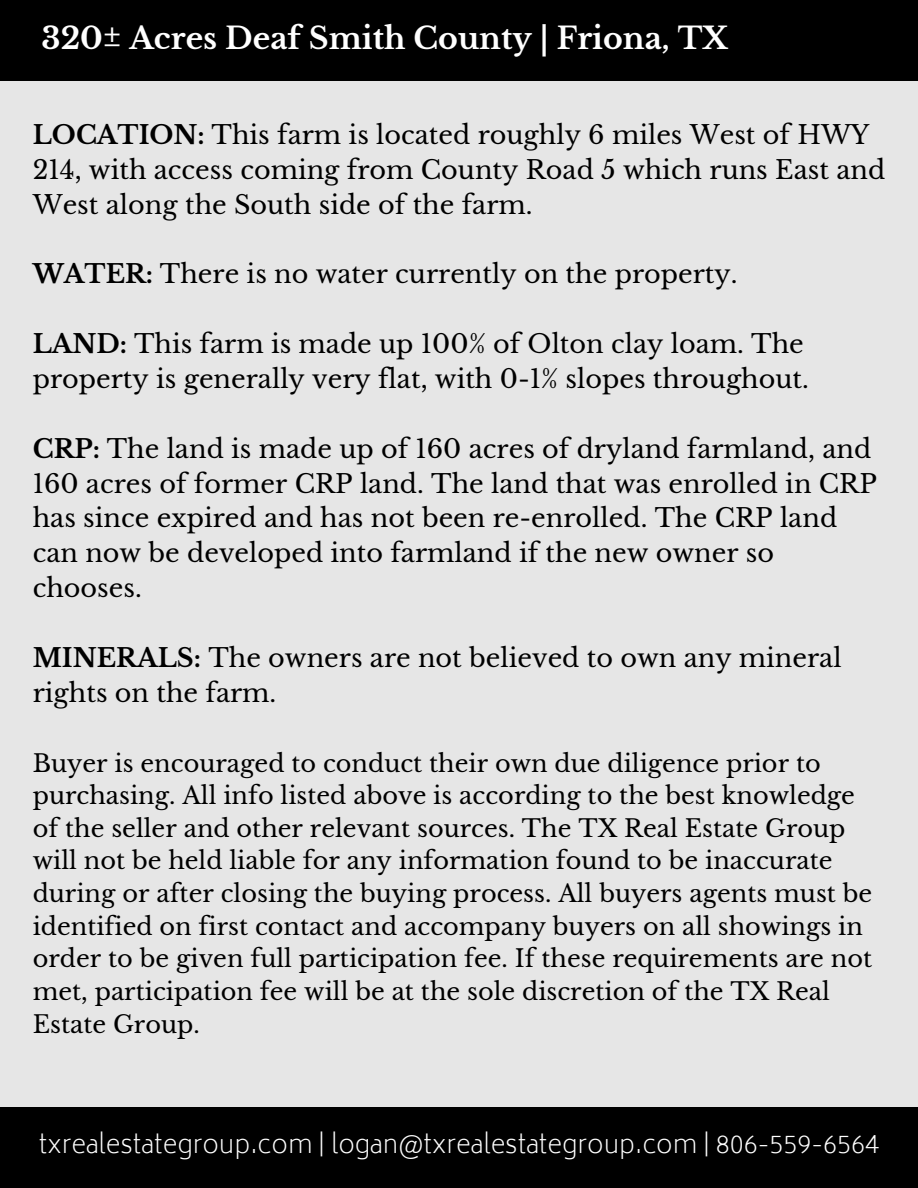
<style>
.page{position:relative;width:918px;height:1188px;background:#e6e6e6}
.page>*{position:absolute;margin:0;border:0;box-sizing:border-box;transform-origin:0 0}
.t1{font:700 30px "Libre Baskerville";color:#fff}
.t2{font:25.5px/34.8px "Libre Baskerville";color:#000}
.t3{font:200 25.5px "Biryani";color:#fff}
.t4{font:24px/32.7px "Libre Baskerville";color:#000}
.s1{font-weight:700}
</style>
<div class="page">
<div style="left:0;top:1107px;width:918px;height:81px;background:#000"></div>
<div style="left:0;top:0;width:918px;height:81px;background:#000"></div>
<p class="t1" style="left:42px;top:20px;width:688px">320± Acres Deaf Smith County | Friona, TX</p>
<p class="t2" style="left:33px;top:117px;width:854px"><span class="s1">LOCATION:</span> This farm is located roughly 6 miles West of HWY<br>214, with access coming from County Road 5 which runs East and<br>West along the South side of the farm.</p>
<p class="t2" style="left:33px;top:257px;width:706px"><span class="s1">WATER:</span> There is no water currently on the property.</p>
<p class="t2" style="left:33px;top:327px;width:778px"><span class="s1">LAND:</span> This farm is made up 100% of Olton clay loam. The property is generally very flat, with 0-1% slopes throughout.</p>
<p class="t2" style="left:33px;top:431px;width:846px"><span class="s1">CRP:</span> The land is made up of 160 acres of dryland farmland, and 160 acres of former CRP land. The land that was enrolled in CRP has since expired and has not been re-enrolled. The CRP land can now be developed into farmland if the new owner so chooses.</p>
<p class="t2" style="left:33px;top:641px;width:811px"><span class="s1">MINERALS:</span> The owners are not believed to own any mineral rights on the farm.</p>
<p class="t4" style="left:33px;top:747px;width:841px">Buyer is encouraged to conduct their own due diligence prior to purchasing. All info listed above is according to the best knowledge of the seller and other relevant sources. The TX Real Estate Group will not be held liable for any information found to be inaccurate during or after closing the buying process. All buyers agents must be identified on first contact and accompany buyers on all showings in order to be given full participation fee. If these requirements are not met, participation fee will be at the sole discretion of the TX Real Estate Group.</p>
<p class="t3" style="left:39px;top:1129px;width:842px">txrealestategroup.com | logan@txrealestategroup.com | 806-559-6564</p>
</div>
